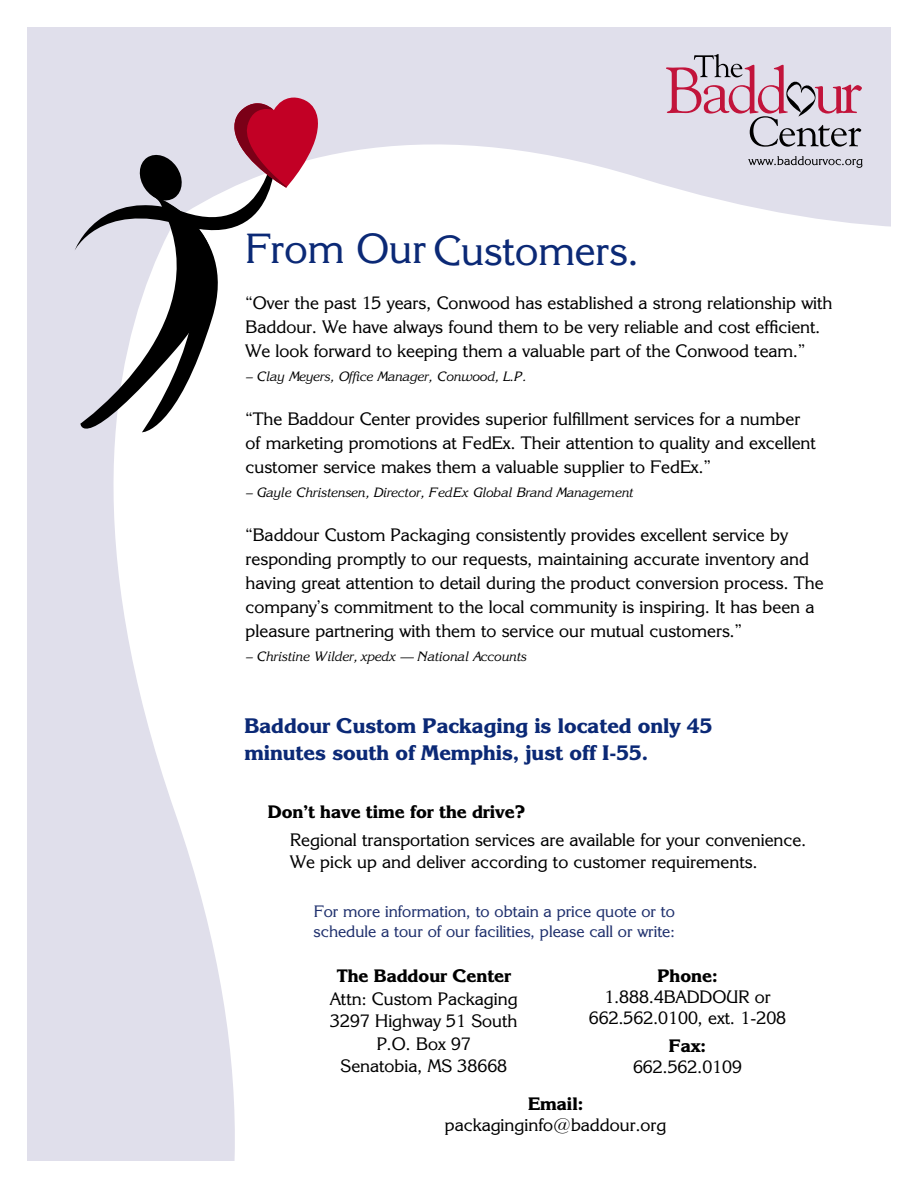
<style>
.page{position:relative;width:918px;height:1188px;background:#fff}
.page>*{position:absolute;margin:0;border:0;box-sizing:border-box;transform-origin:0 0}
.t1{font:42px "Katrina";color:#0b2976}
.t2{font:700 21px "Katrina";color:#0b2976}
.t3{font:18px/24px "Katrina";color:#000}
.t4{font:700 18px "Katrina";color:#000}
.t5{font:16.5px/19.8px "Katrina";color:#1f306d}
.t6{font:italic 13.5px "Katrina";color:#000}
</style>
<div class="page">
<svg style="left:27px;top:27px;width:864px;height:200px;fill:#e0dfeb"></svg>
<svg style="left:27px;top:92px;width:330px;height:1069px"></svg>
<svg style="left:80px;top:434px;width:190px;height:23px"></svg>
<svg style="left:75px;top:94px;width:245px;height:340px"></svg>
<svg style="left:666px;top:54px;width:196px;height:93px"></svg>
<svg style="left:748px;top:156px;width:115px;height:12px"></svg>
<p class="t1" style="left:245px;top:225px;width:396px">From Our Customers.</p>
<p class="t3" style="left:246px;top:290px;width:588px">“Over the past 15 years, Conwood has established a strong relationship with<br>Baddour. We have always found them to be very reliable and cost efficient.<br>We look forward to keeping them a valuable part of the Conwood team.”</p>
<p class="t6" style="left:246px;top:368px;width:282px">– Clay Meyers, Office Manager, Conwood, L.P.</p>
<p class="t3" style="left:246px;top:406px;width:572px">“The Baddour Center provides superior fulfillment services for a number of marketing promotions at FedEx. Their attention to quality and excellent customer service makes them a valuable supplier to FedEx.”</p>
<p class="t6" style="left:246px;top:484px;width:390px">– Gayle Christensen, Director, FedEx Global Brand Management</p>
<p class="t3" style="left:246px;top:523px;width:579px">“Baddour Custom Packaging consistently provides excellent service by responding promptly to our requests, maintaining accurate inventory and having great attention to detail during the product conversion process. The company’s commitment to the local community is inspiring. It has been a pleasure partnering with them to service our mutual customers.”</p>
<p class="t6" style="left:246px;top:648px;width:283px">– Christine Wilder, xpedx — National Accounts</p>
<p class="t2" style="left:244px;top:713px;width:469px">Baddour Custom Packaging is located only 45</p>
<p class="t2" style="left:244px;top:740px;width:405px">minutes south of Memphis, just off I-55.</p>
<p class="t4" style="left:268px;top:801px;width:260px">Don’t have time for the drive?</p>
<p class="t3" style="left:290px;top:829px;width:518px;line-height:21.6px">Regional transportation services are available for your convenience.<br>We pick up and deliver according to customer requirements.</p>
<p class="t5" style="left:314px;top:901px;width:363px">For more information, to obtain a price quote or to schedule a tour of our facilities, please call or write:</p>
<p class="t4" style="left:337px;top:965px;width:176px">The Baddour Center</p>
<p class="t3" style="left:330px;top:986px;width:189px">Attn: Custom Packaging</p>
<p class="t3" style="left:330px;top:1008px;width:189px">3297 Highway 51 South</p>
<p class="t3" style="left:377px;top:1031px;width:96px">P.O. Box 97</p>
<p class="t3" style="left:341px;top:1053px;width:168px">Senatobia, MS 38668</p>
<p class="t4" style="left:657px;top:965px;width:62px">Phone:</p>
<p class="t3" style="left:604px;top:984px;width:168px">1.888.4BADDOUR or</p>
<p class="t3" style="left:589px;top:1005px;width:199px">662.562.0100, ext. 1-208</p>
<p class="t4" style="left:669px;top:1034px;width:39px">Fax:</p>
<p class="t3" style="left:633px;top:1054px;width:111px">662.562.0109</p>
<p class="t4" style="left:528px;top:1093px;width:57px">Email:</p>
<p class="t3" style="left:445px;top:1113px;width:223px">packaginginfo@baddour.org</p>
</div>
